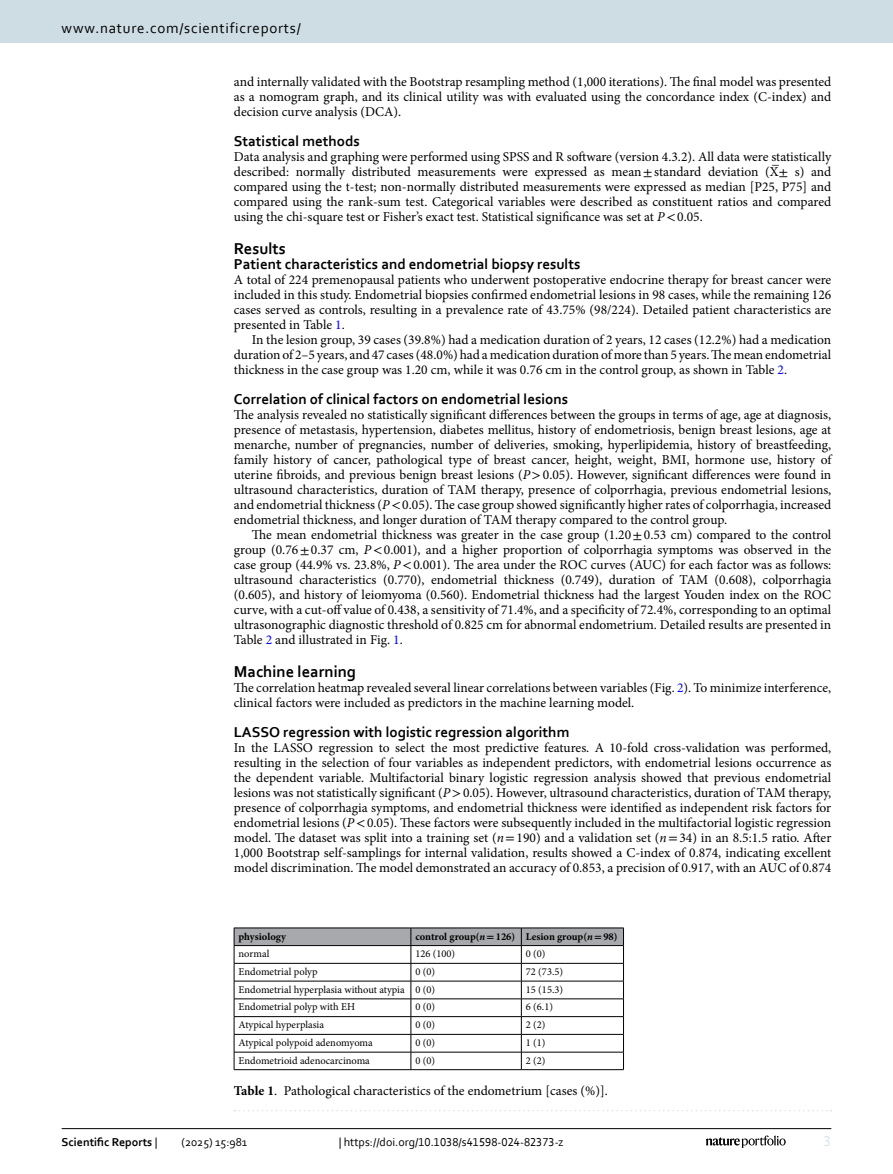
<style>
.page{position:relative;width:893px;height:1174px;background:#fff}
.page>*{position:absolute;margin:0;border:0;box-sizing:border-box;transform-origin:0 0}
.Head_1{font:700 16.5px "Corbel";color:#000}
.Head_2{font:700 15px "Corbel";color:#000}
.Head_2_After_1{font:700 15px "Corbel";color:#000}
.t1{font:15px "Corbel";letter-spacing:.05em;color:#000}
.t2{font:15px "Corbel";color:#d9e4eb}
.Body_Text{font:13.5px/15px "Minion Pro";color:#000;text-align:justify}
.Body_Text_Indent{font:13.5px/15px "Minion Pro";color:#000;text-align:justify}
.Table_Caption{font:13.5px "Minion Pro";color:#000}
.t3{font:12px "Corbel";color:#000}
.t4{font:700 12px "Corbel";color:#000}
.Table_Body{font:10.5px "Minion Pro";color:#000}
.Table_Head{font:700 10.5px "Minion Pro";letter-spacing:-.005em;color:#000}
.s1{font-family:"STIX"}
.s2{font-style:italic}
.s3{color:#00f}
.s4{font-weight:700}
.s5{font-weight:400}
</style>
<div class="page">
<hr style="left:234px;top:927px;width:177px;height:1px;background:#000">
<hr style="left:411px;top:927px;width:110px;height:1px;background:#000">
<hr style="left:521px;top:927px;width:103px;height:1px;background:#000">
<hr style="left:411px;top:1069px;width:110px;height:1px;background:#000">
<svg style="left:234px;top:928px;width:390px;height:141px"></svg>
<hr style="left:521px;top:1069px;width:103px;height:1px;background:#000">
<hr style="left:234px;top:1069px;width:177px;height:1px;background:#000">
<svg style="left:235px;top:1110px;width:597px;height:1px"></svg>
<hr style="left:62px;top:1128px;width:769px;height:1px;background:#000">
<svg style="left:706px;top:1135px;width:80px;height:12px"></svg>
<div style="left:0;top:0;width:893px;height:43px;background:#cedde4"></div>
<p class="t1" style="left:62px;top:18px;width:241px">www.nature.com/scientificreports/</p>
<p class="Body_Text_Indent" style="left:234px;top:74px;width:599px">and internally validated with the Bootstrap resampling method (1,000 iterations). The final model was presented as a nomogram graph, and its clinical utility was with evaluated using the concordance index (C-index) and decision curve analysis (DCA).</p>
<p class="Head_2" style="left:234px;top:131px;width:128px">Statistical methods</p>
<p class="Body_Text" style="left:234px;top:149px;width:599px">Data analysis and graphing were performed using SPSS and R software (version 4.3.2). All data were statistically described: normally distributed measurements were expressed as mean<span class="s1">±</span>standard deviation (Χ<span class="s1">̅±</span> s) and compared using the t-test; non-normally distributed measurements were expressed as median [P25, P75] and compared using the rank-sum test. Categorical variables were described as constituent ratios and compared using the chi-square test or Fisher’s exact test. Statistical significance was set at <span class="s2">P</span><span class="s1">&lt;</span>0.05.</p>
<p class="Head_1" style="left:234px;top:238px;width:53px">Results</p>
<p class="Head_2_After_1" style="left:234px;top:254px;width:348px">Patient characteristics and endometrial biopsy results</p>
<p class="Body_Text" style="left:234px;top:272px;width:599px">A total of 224 premenopausal patients who underwent postoperative endocrine therapy for breast cancer were included in this study. Endometrial biopsies confirmed endometrial lesions in 98 cases, while the remaining 126 cases served as controls, resulting in a prevalence rate of 43.75% (98/224). Detailed patient characteristics are presented in Table <span class="s3">1</span>.</p>
<p class="Body_Text_Indent" style="left:234px;top:332px;width:599px;text-indent:18px">In the lesion group, 39 cases (39.8%) had a medication duration of 2 years, 12 cases (12.2%) had a medication duration of 2–5 years, and 47 cases (48.0%) had a medication duration of more than 5 years. The mean endometrial thickness in the case group was 1.20 cm, while it was 0.76 cm in the control group, as shown in Table <span class="s3">2</span>.</p>
<p class="Head_2" style="left:234px;top:389px;width:336px">Correlation of clinical factors on endometrial lesions</p>
<p class="Body_Text" style="left:234px;top:407px;width:599px">The analysis revealed no statistically significant differences between the groups in terms of age, age at diagnosis, presence of metastasis, hypertension, diabetes mellitus, history of endometriosis, benign breast lesions, age at menarche, number of pregnancies, number of deliveries, smoking, hyperlipidemia, history of breastfeeding, family history of cancer, pathological type of breast cancer, height, weight, BMI, hormone use, history of uterine fibroids, and previous benign breast lesions (<span class="s2">P</span><span class="s1">&gt;</span>0.05). However, significant differences were found in ultrasound characteristics, duration of TAM therapy, presence of colporrhagia, previous endometrial lesions, and endometrial thickness (<span class="s2">P</span><span class="s1">&lt;</span>0.05). The case group showed significantly higher rates of colporrhagia, increased endometrial thickness, and longer duration of TAM therapy compared to the control group.</p>
<p class="Body_Text_Indent" style="left:234px;top:527px;width:599px;text-indent:18px">The mean endometrial thickness was greater in the case group (1.20<span class="s1">±</span>0.53 cm) compared to the control group (0.76<span class="s1">±</span>0.37 cm, <span class="s2">P</span><span class="s1">&lt;</span>0.001), and a higher proportion of colporrhagia symptoms was observed in the case group (44.9% vs. 23.8%, <span class="s2">P</span><span class="s1">&lt;</span>0.001). The area under the ROC curves (AUC) for each factor was as follows: ultrasound characteristics (0.770), endometrial thickness (0.749), duration of TAM (0.608), colporrhagia (0.605), and history of leiomyoma (0.560). Endometrial thickness had the largest Youden index on the ROC curve, with a cut-off value of 0.438, a sensitivity of 71.4%, and a specificity of 72.4%, corresponding to an optimal ultrasonographic diagnostic threshold of 0.825 cm for abnormal endometrium. Detailed results are presented in Table <span class="s3">2</span> and illustrated in Fig. <span class="s3">1</span>.</p>
<p class="Head_1" style="left:234px;top:661px;width:124px">Machine learning</p>
<p class="Body_Text" style="left:234px;top:680px;width:599px">The correlation heatmap revealed several linear correlations between variables (Fig. <span class="s3">2</span>). To minimize interference, clinical factors were included as predictors in the machine learning model.</p>
<p class="Head_2" style="left:234px;top:722px;width:337px">LASSO regression with logistic regression algorithm</p>
<p class="Body_Text" style="left:234px;top:740px;width:599px">In the LASSO regression to select the most predictive features. A 10-fold cross-validation was performed, resulting in the selection of four variables as independent predictors, with endometrial lesions occurrence as the dependent variable. Multifactorial binary logistic regression analysis showed that previous endometrial lesions was not statistically significant (<span class="s2">P</span><span class="s1">&gt;</span>0.05). However, ultrasound characteristics, duration of TAM therapy, presence of colporrhagia symptoms, and endometrial thickness were identified as independent risk factors for endometrial lesions (<span class="s2">P</span><span class="s1">&lt;</span>0.05). These factors were subsequently included in the multifactorial logistic regression model. The dataset was split into a training set (<span class="s2">n</span><span class="s1">=</span>190) and a validation set (<span class="s2">n</span><span class="s1">=</span>34) in an 8.5:1.5 ratio. After 1,000 Bootstrap self-samplings for internal validation, results showed a C-index of 0.874, indicating excellent model discrimination. The model demonstrated an accuracy of 0.853, a precision of 0.917, with an AUC of 0.874</p>
<p class="Table_Head" style="left:239px;top:928px;width:49px">physiology</p>
<p class="Table_Head" style="left:415px;top:928px;width:101px">control group(<span class="s2">n</span><span class="s1">=</span>126)</p>
<p class="Table_Head" style="left:526px;top:928px;width:93px">Lesion group(<span class="s2">n</span><span class="s1">=</span>98)</p>
<p class="Table_Body" style="left:239px;top:946px;width:32px">normal</p>
<p class="Table_Body" style="left:415px;top:946px;width:41px">126 (100)</p>
<p class="Table_Body" style="left:526px;top:946px;width:21px">0 (0)</p>
<p class="Table_Body" style="left:239px;top:964px;width:81px">Endometrial polyp</p>
<p class="Table_Body" style="left:415px;top:964px;width:21px">0 (0)</p>
<p class="Table_Body" style="left:526px;top:964px;width:39px">72 (73.5)</p>
<p class="Table_Body" style="left:239px;top:982px;width:168px">Endometrial hyperplasia without atypia</p>
<p class="Table_Body" style="left:415px;top:982px;width:21px">0 (0)</p>
<p class="Table_Body" style="left:526px;top:982px;width:39px">15 (15.3)</p>
<p class="Table_Body" style="left:239px;top:1000px;width:118px">Endometrial polyp with EH</p>
<p class="Table_Body" style="left:415px;top:1000px;width:21px">0 (0)</p>
<p class="Table_Body" style="left:526px;top:1000px;width:29px">6 (6.1)</p>
<p class="Table_Body" style="left:239px;top:1017px;width:87px">Atypical hyperplasia</p>
<p class="Table_Body" style="left:415px;top:1017px;width:21px">0 (0)</p>
<p class="Table_Body" style="left:526px;top:1017px;width:21px">2 (2)</p>
<p class="Table_Body" style="left:239px;top:1035px;width:136px">Atypical polypoid adenomyoma</p>
<p class="Table_Body" style="left:415px;top:1035px;width:21px">0 (0)</p>
<p class="Table_Body" style="left:526px;top:1035px;width:21px">1 (1)</p>
<p class="Table_Body" style="left:239px;top:1053px;width:133px">Endometrioid adenocarcinoma</p>
<p class="Table_Body" style="left:415px;top:1053px;width:21px">0 (0)</p>
<p class="Table_Body" style="left:526px;top:1053px;width:21px">2 (2)</p>
<p class="Table_Caption" style="left:234px;top:1082px;width:375px"><span class="s4">Table 1</span>. Pathological characteristics of the endometrium [cases (%)].</p>
<p class="t4" style="left:62px;top:1134px;width:97px">Scientific Reports <span class="s5">|</span></p>
<p class="t3" style="left:181px;top:1134px;width:67px">(2025) 15:981</p>
<p class="t3" style="left:339px;top:1134px;width:226px">| https://doi.org/10.1038/s41598-024-82373-z</p>
<p class="t2" style="left:824px;top:1132px;width:9px">3</p>
</div>
